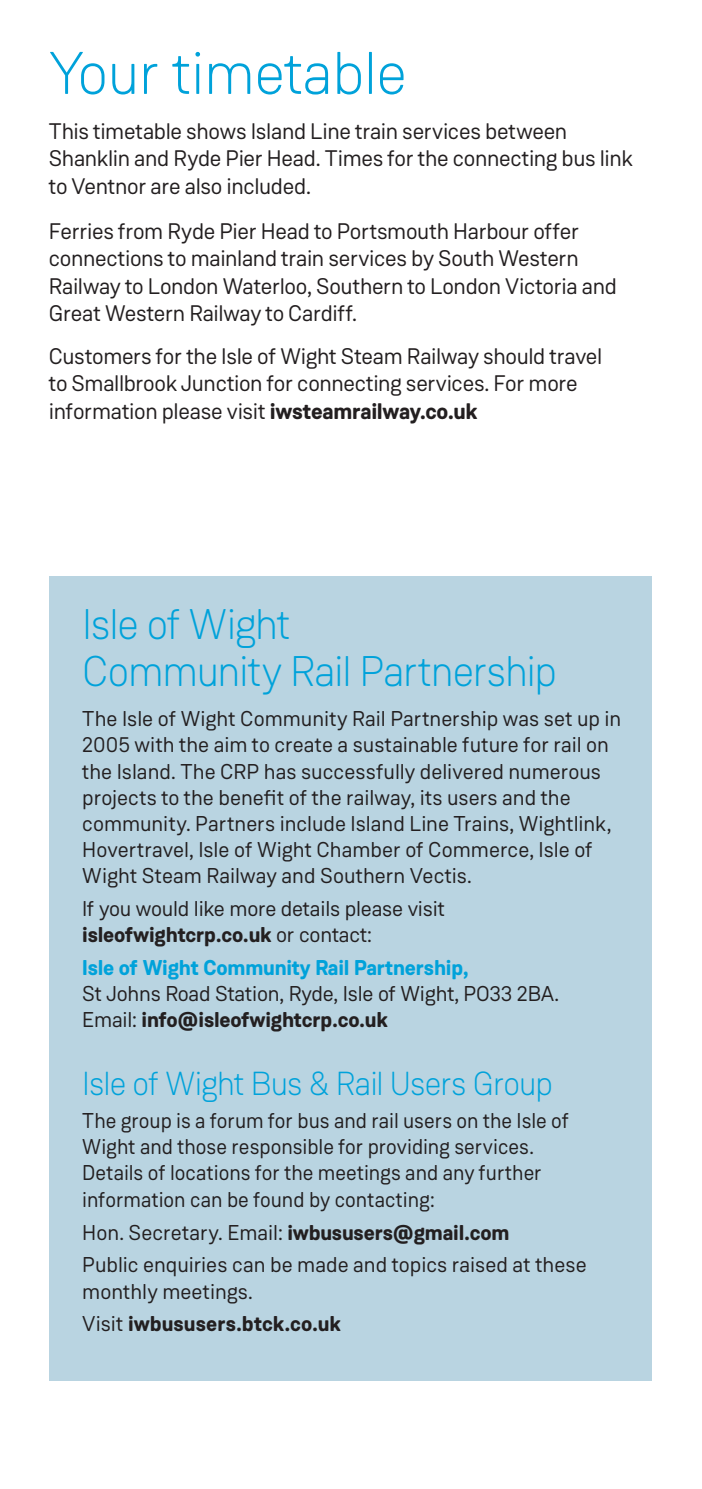
<style>
.page{position:relative;width:702px;height:1489px;background:#fff}
.page>*{position:absolute;margin:0;border:0;box-sizing:border-box;transform-origin:0 0}
.t1{font:300 60px "Weissenhof Grotesk";letter-spacing:-.01em;color:#00a2da}
.t2{font:300 42.75px/47.5px "Weissenhof Grotesk";letter-spacing:-.03em;color:#00a2da}
.t3{font:300 33.25px "Weissenhof Grotesk";letter-spacing:-.03em;color:#00a2da}
.t4{font:22.5px/27.5px "Weissenhof Grotesk";letter-spacing:-.015em;color:#231f20}
.t5{font:21.5px/26.2px "Weissenhof Grotesk";color:#231f20}
.t6{font:700 21.5px "Weissenhof Grotesk";letter-spacing:-.01em;color:#00a2da}
.s1{font-weight:700}
</style>
<div class="page">
<div style="left:49px;top:577px;width:603px;height:804px;background:#b9d4e1"></div>
<h1 class="t1" style="left:49px;top:38px;width:360px">Your timetable</h1>
<p class="t4" style="left:49px;top:117px;width:585px">This timetable shows Island Line train services between<br>Shanklin and Ryde Pier Head. Times for the connecting bus link to Ventnor are also included.</p>
<p class="t4" style="left:49px;top:217px;width:569px">Ferries from Ryde Pier Head to Portsmouth Harbour offer connections to mainland train services by South Western Railway to London Waterloo, Southern to London Victoria and Great Western Railway to Cardiff.</p>
<p class="t4" style="left:49px;top:342px;width:555px">Customers for the Isle of Wight Steam Railway should travel to Smallbrook Junction for connecting services. For more information please visit <span class="s1">iwsteamrailway.co.uk</span></p>
<h2 class="t2" style="left:82px;top:600px;width:476px">Isle of Wight<br>Community Rail Partnership</h2>
<p class="t5" style="left:82px;top:705px;width:540px">The Isle of Wight Community Rail Partnership was set up in 2005 with the aim to create a sustainable future for rail on the Island. The CRP has successfully delivered numerous projects to the benefit of the railway, its users and the community. Partners include Island Line Trains, Wightlink, Hovertravel, Isle of Wight Chamber of Commerce, Isle of Wight Steam Railway and Southern Vectis.</p>
<p class="t5" style="left:82px;top:895px;width:364px">If you would like more details please visit <span class="s1">isleofwightcrp.co.uk</span> or contact:</p>
<p class="t6" style="left:82px;top:954px;width:388px">Isle of Wight Community Rail Partnership,</p>
<p class="t5" style="left:82px;top:980px;width:478px">St Johns Road Station, Ryde, Isle of Wight, PO33 2BA.<br>Email: <span class="s1">info@isleofwightcrp.co.uk</span></p>
<h3 class="t3" style="left:82px;top:1064px;width:472px">Isle of Wight Bus &amp; Rail Users Group</h3>
<p class="t5" style="left:82px;top:1107px;width:488px">The group is a forum for bus and rail users on the Isle of</p>
<p class="t5" style="left:82px;top:1160px;width:461px">Details of locations for the meetings and any further information can be found by contacting:</p>
<p class="t5" style="left:82px;top:1215px;width:506px;line-height:33px">Hon. Secretary. Email: <span class="s1">iwbususers@gmail.com<br></span>Public enquiries can be made and topics raised at these</p>
<p class="t5" style="left:82px;top:1274px;width:260px;line-height:33px">monthly meetings.<br>Visit <span class="s1">iwbususers.btck.co.uk</span></p>
<p class="t5" style="left:82px;top:1134px;width:540px">Wight and those responsible for providing services. Details of locations for the meetings and any further information can be found by o tacting:</p>
</div>
